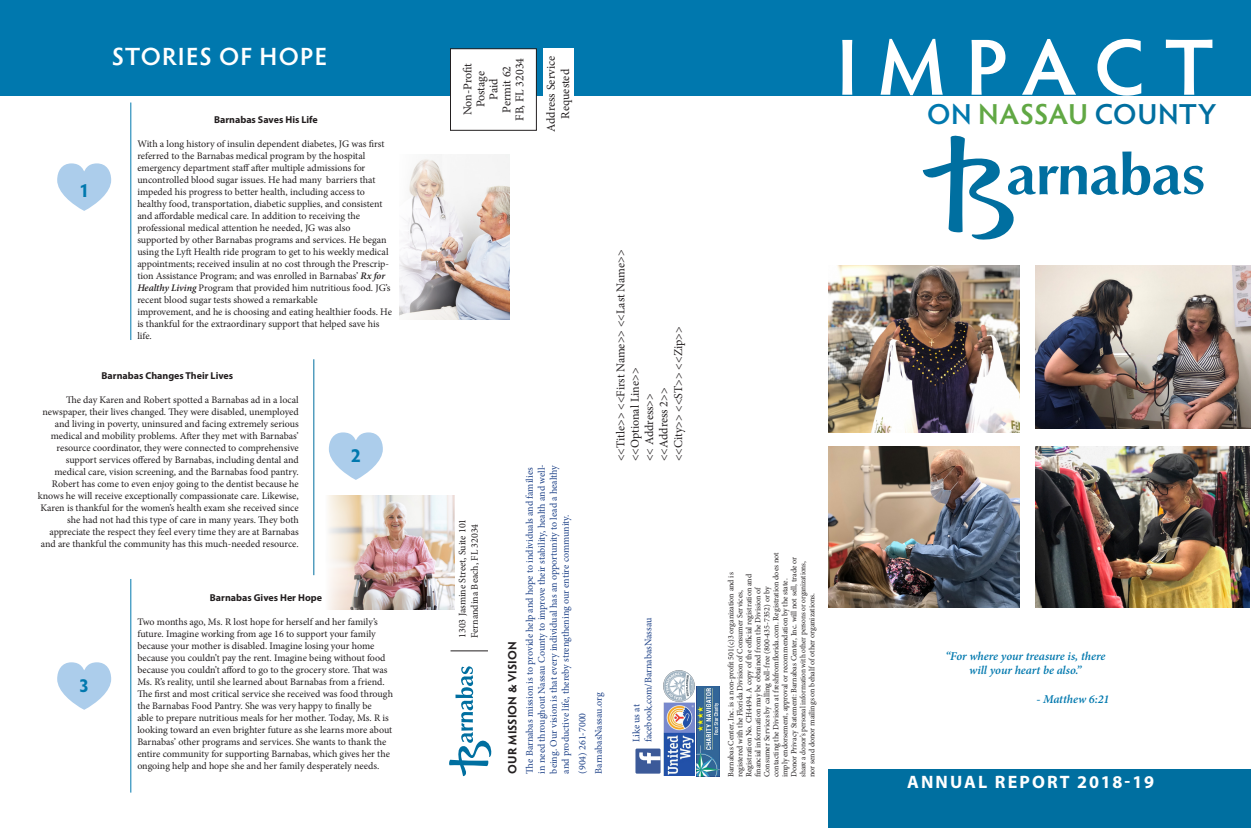
<style>
.page{position:relative;width:1251px;height:828px;background:#fff}
.page>*{position:absolute;margin:0;border:0;box-sizing:border-box;transform-origin:0 0}
.t1{font:600 80px "Hypatia Sans Pro";letter-spacing:.24em;color:#fff}
.t2{font:600 29px "Hypatia Sans Pro";letter-spacing:.02em;color:#61a844}
.t3{font:600 25px "Hypatia Sans Pro";letter-spacing:.05em;color:#fff}
.t4{font:700 19px "Hypatia Sans Pro";color:#0078ae}
.t5{font:700 18px "Myriad Pro";letter-spacing:.12em;color:#fff}
.t6{font:12px/14.4px "Minion Pro";color:#231f20;text-align:center}
.t7{font:italic 600 12px/14.4px "Minion Pro";letter-spacing:-.005em;color:#0078ae;text-align:center}
.t8{font:700 12px "Hypatia Sans Pro";letter-spacing:.015em;color:#231f20}
.t9{font:10px/12px "Minion Pro";letter-spacing:-.005em;color:#231f20}
.t10{font:10px/12px "Minion Pro";letter-spacing:-.005em;color:#1e4288}
.t11{font:700 10px "Myriad Pro";color:#231f20}
.t12{font:8px/9px "Minion Pro";letter-spacing:-.005em;color:#231f20}
.s1{font-weight:600;font-style:italic}
.s2{color:#0078ae}
.s3{color:#006fa0}
</style>
<div class="page">
<div style="left:828px;top:770px;width:423px;height:58px;background:#006fa0"></div>
<div style="left:0;top:0;width:1251px;height:96px;background:#0078ae"></div>
<svg style="left:923px;top:135px;width:281px;height:105px"></svg>
<img style="left:664px;top:670px;width:31px;height:106px">
<img style="left:697px;top:686px;width:23px;height:90px">
<div style="left:635px;top:749px;width:26px;height:25px;background:#3c5a99"></div>
<svg style="left:639px;top:752px;width:22px;height:12px"></svg>
<svg style="left:449px;top:666px;width:43px;height:110px"></svg>
<div style="left:450px;top:49px;width:86px;height:81px;background:#fff"></div>
<div style="left:450px;top:48px;width:87px;height:83px;border:1px solid #231f20"></div>
<hr style="left:451px;top:650px;width:37px;height:1px;background:#231f20">
<svg style="left:57px;top:163px;width:54px;height:48px"></svg>
<svg style="left:57px;top:662px;width:54px;height:48px"></svg>
<svg style="left:329px;top:432px;width:54px;height:48px"></svg>
<hr style="left:130px;top:103px;width:1px;height:237px;background:#0078ae">
<hr style="left:130px;top:579px;width:1px;height:214px;background:#0078ae">
<hr style="left:313px;top:359px;width:1px;height:216px;background:#006fa0">
<img style="left:828px;top:265px;width:191px;height:167px">
<img style="left:1035px;top:265px;width:216px;height:163px">
<img style="left:828px;top:447px;width:191px;height:161px">
<img style="left:1035px;top:447px;width:215px;height:161px">
<div style="left:543px;top:48px;width:31px;height:88px;background:#fff"></div>
<img style="left:399px;top:155px;width:110px;height:164px">
<img style="left:328px;top:496px;width:126px;height:113px">
<p class="t3" style="left:112px;top:39px;width:217px">STORIES OF HOPE</p>
<p class="t11" style="left:214px;top:113px;width:105px">Barnabas Saves His Life</p>
<p class="t9" style="left:137px;top:138px;width:249px">With a long history of insulin dependent diabetes, JG was first referred to the Barnabas medical program by the hospital</p>
<p class="t9" style="left:137px;top:162px;width:230px">emergency department staff after multiple admissions for</p>
<p class="t9" style="left:137px;top:174px;width:240px">uncontrolled blood sugar issues. He had many barriers that</p>
<p class="t9" style="left:137px;top:186px;width:247px">impeded his progress to better health, including access to healthy food, transportation, diabetic supplies, and consistent and affordable medical care. In addition to receiving the</p>
<p class="t9" style="left:137px;top:222px;width:215px">professional medical attention he needed, JG was also</p>
<p class="t9" style="left:137px;top:234px;width:255px">supported by other Barnabas programs and services. He began using the Lyft Health ride program to get to his weekly medical appointments; received insulin at no cost through the Prescrip&shy;tion Assistance Program; and was enrolled in Barnabas’ <span class="s1">Rx for Healthy Living</span> Program that provided him nutritious food. JG’s recent blood sugar tests showed a remarkable</p>
<p class="t9" style="left:137px;top:306px;width:256px">improvement, and he is choosing and eating healthier foods. He is thankful for the extraordinary support that helped save his life.</p>
<p class="t11" style="left:102px;top:369px;width:133px">Barnabas Changes Their Lives</p>
<p class="t9" style="left:66px;top:394px;width:234px">The day Karen and Robert spotted a Barnabas ad in a local</p>
<p class="t9" style="left:43px;top:406px;width:258px;text-align:right">newspaper, their lives changed. They were disabled, unemployed and living in poverty, uninsured and facing extremely serious medical and mobility problems. After they met with Barnabas’ resource coordinator, they were connected to comprehensive</p>
<p class="t9" style="left:66px;top:454px;width:235px">support services offered by Barnabas, including dental and</p>
<p class="t9" style="left:38px;top:466px;width:263px;text-align:right">medical care, vision screening, and the Barnabas food pantry.<br>Robert has come to even enjoy going to the dentist because he knows he will receive exceptionally compassionate care. Likewise, Karen is thankful for the women’s health exam she received since she had not had this type of care in many years. They both</p>
<p class="t9" style="left:41px;top:526px;width:260px;text-align:right">appreciate the respect they feel every time they are at Barnabas and are thankful the community has this much-needed resource.</p>
<p class="t4" style="left:79px;top:177px;width:12px">1</p>
<p class="t4" style="left:351px;top:442px;width:12px">2</p>
<p class="t4" style="left:79px;top:672px;width:12px">3</p>
<p class="t11" style="left:210px;top:591px;width:114px">Barnabas Gives Her Hope</p>
<p class="t9" style="left:137px;top:616px;width:257px">Two months ago, Ms. R lost hope for herself and her family’s future. Imagine working from age 16 to support your family because your mother is disabled. Imagine losing your home because you couldn’t pay the rent. Imagine being without food because you couldn’t afford to go to the grocery store. That was Ms. R’s reality, until she learned about Barnabas from a friend.<br>The first and most critical service she received was food through the Barnabas Food Pantry. She was very happy to finally be<br>able to prepare nutritious meals for her mother. Today, Ms. R is looking toward an even brighter future as she learns more about Barnabas’ other programs and services. She wants to thank the entire community for supporting Barnabas, which gives her the</p>
<p class="t9" style="left:137px;top:760px;width:243px">ongoing help and hope she and her family desperately needs.</p>
<p class="t6" style="left:499px;top:113px;width:48px;rotate:-90deg">Permit 62</p>
<p class="t6" style="left:512px;top:121px;width:64px;rotate:-90deg">FB, FL 32034</p>
<p class="t6" style="left:460px;top:115px;width:54px;rotate:-90deg">Non-Profit</p>
<p class="t6" style="left:473px;top:107px;width:38px;rotate:-90deg">Postage</p>
<p class="t6" style="left:486px;top:100px;width:23px;rotate:-90deg">Paid</p>
<p class="t6" style="left:544px;top:132px;width:78px;rotate:-90deg">Address Service<br>Requested</p>
<p class="t1" style="left:836px;top:12px;width:380px">IMPACT</p>
<p class="t2" style="left:927px;top:94px;width:291px"><span class="s2">ON</span> NASSAU <span class="s3">COUNTY</span></p>
<p class="t9" style="left:456px;top:638px;width:121px;rotate:-90deg">1303 Jasmine Street, Suite 101</p>
<p class="t9" style="left:469px;top:638px;width:116px;rotate:-90deg">Fernandina Beach, FL 32034</p>
<p class="t8" style="left:504px;top:774px;width:133px;rotate:-90deg">OUR MISSION &amp; VISION</p>
<p class="t10" style="left:524px;top:774px;width:311px;rotate:-90deg">The Barnabas mission is to provide help and hope to individuals and families in need throughout Nassau County to improve their stability, health and well&shy;being. Our vision is that every individual has an opportunity to lead a healthy and productive life, thereby strengthening our entire community.</p>
<p class="t10" style="left:593px;top:774px;width:82px;rotate:-90deg">BarnabasNassau.org</p>
<p class="t10" style="left:576px;top:774px;width:62px;rotate:-90deg">(904) 261-7000</p>
<p class="t6" style="left:613px;top:461px;width:213px;rotate:-90deg">&lt;&lt;Title&gt;&gt; &lt;&lt;First Name&gt;&gt; &lt;&lt;Last Name&gt;&gt;</p>
<p class="t6" style="left:671px;top:461px;width:136px;rotate:-90deg">&lt;&lt;City&gt;&gt; &lt;&lt;ST&gt;&gt; &lt;&lt;Zip&gt;&gt;</p>
<p class="t6" style="left:628px;top:461px;width:95px;rotate:-90deg">&lt;&lt;Optional Line&gt;&gt;</p>
<p class="t6" style="left:642px;top:461px;width:70px;rotate:-90deg">&lt;&lt; Address&gt;&gt;</p>
<p class="t6" style="left:657px;top:461px;width:75px;rotate:-90deg">&lt;&lt;Address 2&gt;&gt;</p>
<p class="t10" style="left:642px;top:742px;width:126px;rotate:-90deg">facebook.com/BarnabasNassau</p>
<p class="t10" style="left:630px;top:742px;width:40px;rotate:-90deg">Like us at</p>
<p class="t12" style="left:772px;top:777px;width:226px;rotate:-90deg">contacting the Division at freshfromflorida.com. Registration does not imply endorsement, approval or recommendation by the state.</p>
<p class="t12" style="left:790px;top:777px;width:222px;rotate:-90deg">Donor Privacy Statement: Barnabas Center, Inc. will not sell, trade or share a donor’s personal information with other persons or organizations, nor send donor mailings on behalf of other organizations.</p>
<p class="t12" style="left:727px;top:777px;width:206px;rotate:-90deg">Barnabas Center, Inc. is a non-profit 501(c)3 organization and is</p>
<p class="t12" style="left:745px;top:777px;width:204px;rotate:-90deg">Registration No. CH4494. A copy of the official registration and</p>
<p class="t12" style="left:754px;top:777px;width:192px;rotate:-90deg">financial information may be obtained from the Division of</p>
<p class="t12" style="left:763px;top:777px;width:193px;rotate:-90deg">Consumer Services by calling toll-free (800-435-7352) or by</p>
<p class="t12" style="left:736px;top:777px;width:188px;rotate:-90deg">registered with the Florida Division of Consumer Services,</p>
<p class="t7" style="left:945px;top:648px;width:162px">“For where your treasure is, there will your heart be also.”</p>
<p class="t7" style="left:1036px;top:692px;width:75px">- Matthew 6:21</p>
<p class="t5" style="left:907px;top:770px;width:249px">ANNUAL REPORT 2018-19</p>
</div>
